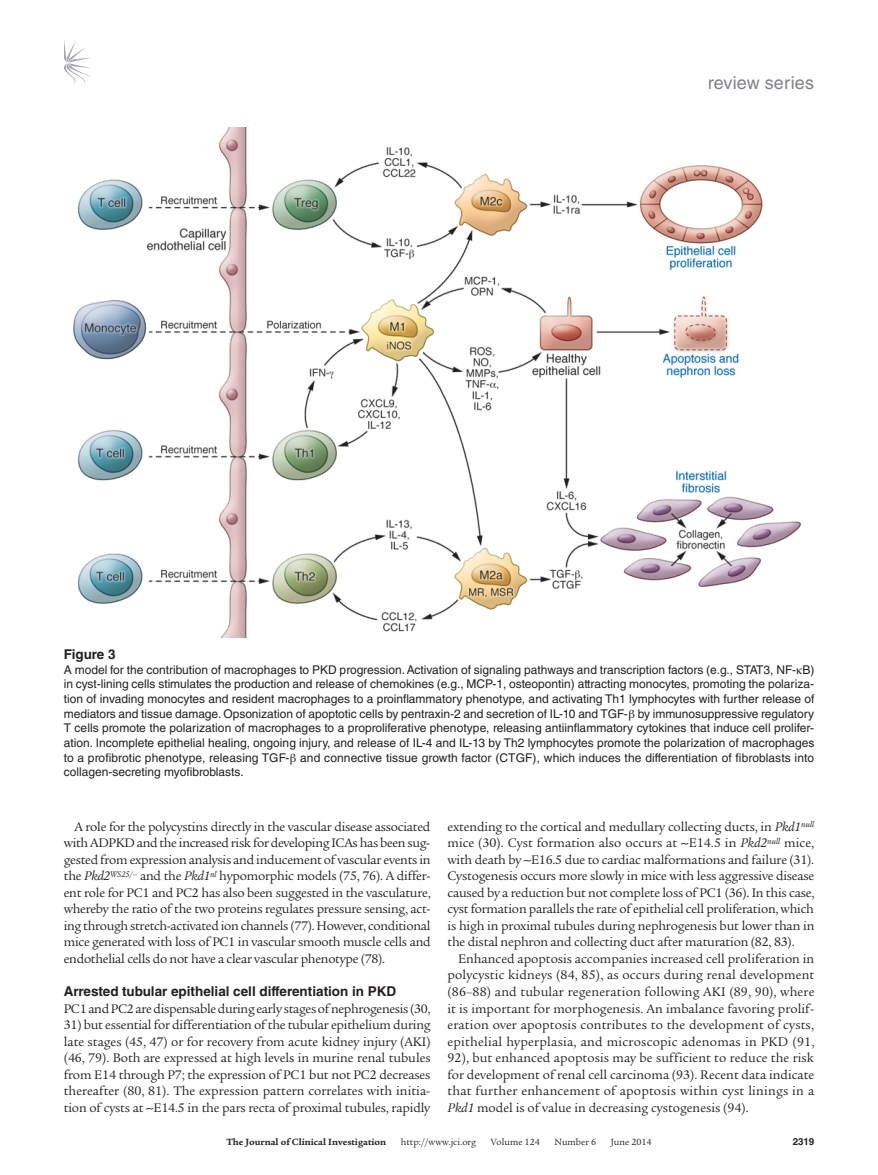
<style>
.page{position:relative;width:878px;height:1175px;background:#fff}
.page>*{position:absolute;margin:0;border:0;box-sizing:border-box;transform-origin:0 0}
.t1{font:18px "Helvetica LT Std";letter-spacing:.01em;color:#808285}
.t2{font:13.5px/16.5px "Legacy Serif Std";letter-spacing:-.015em;color:#231f20;text-align:justify}
.t3{font:700 13.5px "Helvetica LT Std";color:#231f20}
.t4{font:12px/14.7px "Helvetica LT Std";color:#231f20;text-align:justify}
.t5{font:9.75px "Legacy Serif Std";color:#231f20}
.t6{font:700 9.75px "Legacy Serif Std";color:#231f20}
.t7{font:700 9.75px "Helvetica LT Std";color:#231f20}
.s1{font-style:italic}
</style>
<div class="page">
<svg style="left:64px;top:40px;width:27px;height:45px"></svg>
<img style="left:73px;top:127px;width:728px;height:510px">
<h1 class="t1" style="left:708px;top:73px;width:108px">review series</h1>
<p class="t3" style="left:64px;top:646px;width:53px">Figure 3</p>
<p class="t4" style="left:64px;top:662px;width:752px">A model for the contribution of macrophages to PKD progression. Activation of signaling pathways and transcription factors (e.g., STAT3, NF- B) in cyst-lining cells stimulates the production and release of chemokines (e.g., MCP-1, osteopontin) attracting monocytes, promoting the polariza&shy;tion of invading monocytes and resident macrophages to a proinflammatory phenotype, and activating Th1 lymphocytes with further release of mediators and tissue damage. Opsonization of apoptotic cells by pentraxin-2 and secretion of IL-10 and TGF- by immunosuppressive regulatory T cells promote the polarization of macrophages to a proproliferative phenotype, releasing antiinflammatory cytokines that induce cell prolifer&shy;ation. Incomplete epithelial healing, ongoing injury, and release of IL-4 and IL-13 by Th2 lymphocytes promote the polarization of macrophages to a profibrotic phenotype, releasing TGF- and connective tissue growth factor (CTGF), which induces the differentiation of fibroblasts into collagen-secreting myofibroblasts.</p>
<p class="t2" style="left:64px;top:818px;width:368px;text-indent:11px">A role for the polycystins directly in the vascular disease associated with ADPKD and the increased risk for developing ICAs has been sug&shy;gested from expression analysis and inducement of vascular events in the <span class="s1">Pkd2</span><sup>WS25/–</sup> and the <span class="s1">Pkd1</span><sup>nl</sup> hypomorphic models (75, 76). A differ&shy;ent role for PC1 and PC2 has also been suggested in the vasculature, whereby the ratio of the two proteins regulates pressure sensing, act&shy;ing through stretch-activated ion channels (77). However, conditional mice generated with loss of PC1 in vascular smooth muscle cells and endothelial cells do not have a clear vascular phenotype (78).</p>
<p class="t3" style="left:64px;top:983px;width:334px">Arrested tubular epithelial cell differentiation in PKD</p>
<p class="t2" style="left:64px;top:1000px;width:368px">PC1 and PC2 are dispensable during early stages of nephrogenesis (30,</p>
<p class="t2" style="left:64px;top:1016px;width:368px">31) but essential for differentiation of the tubular epithelium during late stages (45, 47) or for recovery from acute kidney injury (AKI) (46, 79). Both are expressed at high levels in murine renal tubules from E14 through P7; the expression of PC1 but not PC2 decreases thereafter (80, 81). The expression pattern correlates with initia&shy;tion of cysts at ∼E14.5 in the pars recta of proximal tubules, rapidly</p>
<p class="t2" style="left:447px;top:818px;width:368px">extending to the cortical and medullary collecting ducts, in <span class="s1">Pkd1</span><sup>null </sup>mice (30). Cyst formation also occurs at ∼E14.5 in <span class="s1">Pkd2</span><sup>null</sup> mice, with death by ∼E16.5 due to cardiac malformations and failure (31).<br>Cystogenesis occurs more slowly in mice with less aggressive disease caused by a reduction but not complete loss of PC1 (36). In this case, cyst formation parallels the rate of epithelial cell proliferation, which is high in proximal tubules during nephrogenesis but lower than in the distal nephron and collecting duct after maturation (82, 83).</p>
<p class="t2" style="left:447px;top:950px;width:368px;text-indent:11px">Enhanced apoptosis accompanies increased cell proliferation in polycystic kidneys (84, 85), as occurs during renal development (86–88) and tubular regeneration following AKI (89, 90), where it is important for morphogenesis. An imbalance favoring prolif&shy;eration over apoptosis contributes to the development of cysts, epithelial hyperplasia, and microscopic adenomas in PKD (91, 92), but enhanced apoptosis may be sufficient to reduce the risk for development of renal cell carcinoma (93). Recent data indicate that further enhancement of apoptosis within cyst linings in a <span class="s1">Pkd1</span> model is of value in decreasing cystogenesis (94).</p>
<p class="t6" style="left:226px;top:1135px;width:161px">The Journal of Clinical Investigation</p>
<p class="t5" style="left:401px;top:1136px;width:77px">http://www.jci.org</p>
<p class="t5" style="left:491px;top:1136px;width:50px">Volume 124</p>
<p class="t5" style="left:554px;top:1136px;width:43px">Number 6</p>
<p class="t5" style="left:610px;top:1136px;width:42px">June 2014</p>
<p class="t7" style="left:792px;top:1135px;width:23px">2319</p>
</div>
